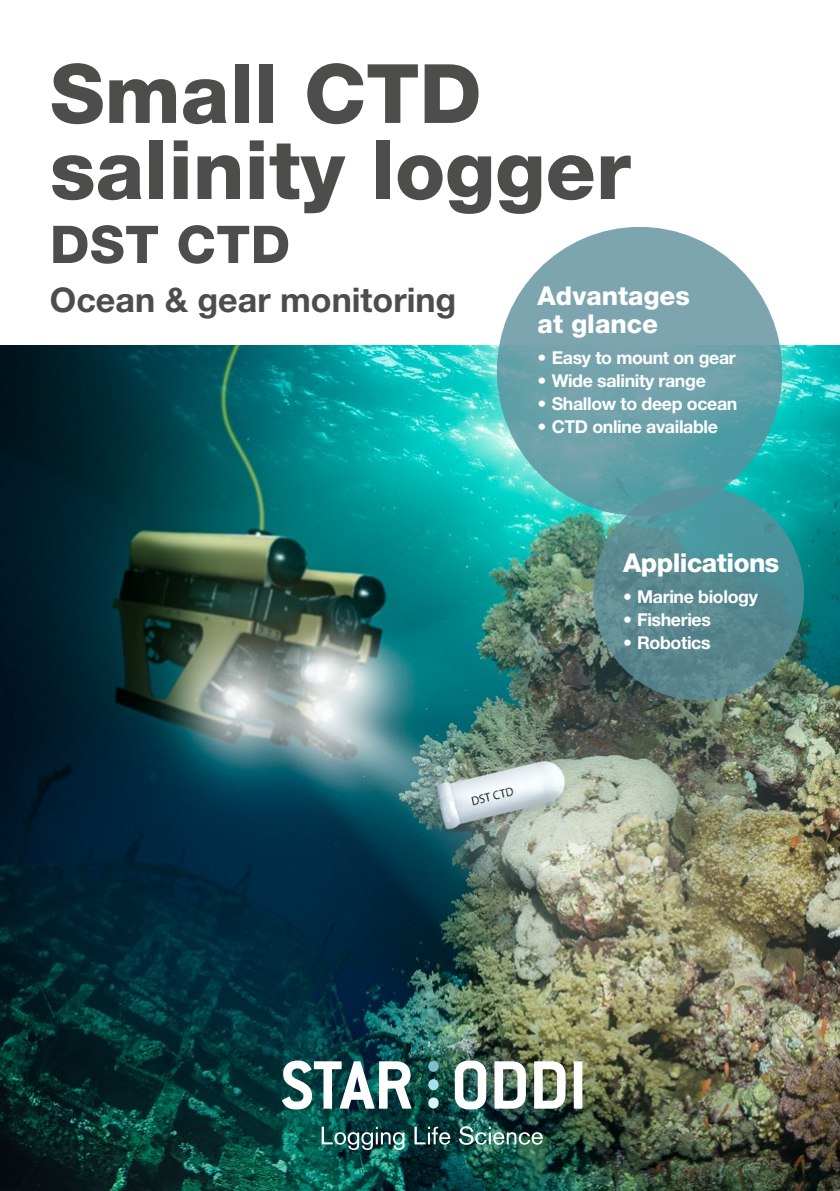
<style>
.page{position:relative;width:840px;height:1191px;background:#fff}
.page>*{position:absolute;margin:0;border:0;box-sizing:border-box;transform-origin:0 0}
.t1{font:800 82px/76px "Helvetica Neue LT Pro";color:#4d4d4c}
.t2{font:800 52px "Helvetica Neue LT Pro";letter-spacing:.01em;color:#4d4d4c}
.t3{font:700 34px "Helvetica Neue LT Pro";color:#4d4d4c}
.t4{font:800 26px/28px "Helvetica Neue LT Pro";color:#fff}
.t5{font:800 26px "Helvetica Neue LT Pro";letter-spacing:-.02em;color:#fff}
.t6{font:700 17.8px "Helvetica Neue LT Pro";letter-spacing:-.02em;color:#fff}
</style>
<div class="page">
<img style="left:0;top:346px;width:839px;height:845px">
<svg style="left:282px;top:1060px;width:129px;height:49px"></svg>
<svg style="left:454px;top:1060px;width:32px;height:49px"></svg>
<svg style="left:494px;top:1061px;width:31px;height:47px"></svg>
<svg style="left:534px;top:1061px;width:31px;height:47px"></svg>
<div style="left:573px;top:1061px;width:9px;height:47px;background:#fff"></div>
<svg style="left:428px;top:1097px;width:10px;height:11px"></svg>
<svg style="left:428px;top:1079px;width:10px;height:11px"></svg>
<svg style="left:428px;top:1060px;width:10px;height:11px"></svg>
<img style="left:321px;top:1126px;width:221px;height:24px">
<svg style="left:496px;top:227px;width:285px;height:289px;background:#70a2ab"></svg>
<svg style="left:592px;top:486px;width:211px;height:214px;background:#568c93"></svg>
<h1 class="t1" style="left:50px;top:56px;width:582px">Small CTD salinity logger</h1>
<h2 class="t2" style="left:50px;top:213px;width:241px">DST CTD</h2>
<h3 class="t3" style="left:50px;top:279px;width:408px">Ocean &amp; gear monitoring</h3>
<h3 class="t4" style="left:537px;top:282px;width:154px">Advantages at glance</h3>
<p class="t6" style="left:537px;top:347px;width:199px">• Easy to mount on gear</p>
<p class="t6" style="left:537px;top:370px;width:170px">• Wide salinity range</p>
<p class="t6" style="left:537px;top:393px;width:201px">• Shallow to deep ocean</p>
<p class="t6" style="left:537px;top:416px;width:182px">• CTD online available</p>
<h3 class="t5" style="left:622px;top:547px;width:158px">Applications</h3>
<p class="t6" style="left:622px;top:585px;width:136px">• Marine biology</p>
<p class="t6" style="left:622px;top:608px;width:89px">• Fisheries</p>
<p class="t6" style="left:622px;top:631px;width:89px">• Robotics</p>
</div>
